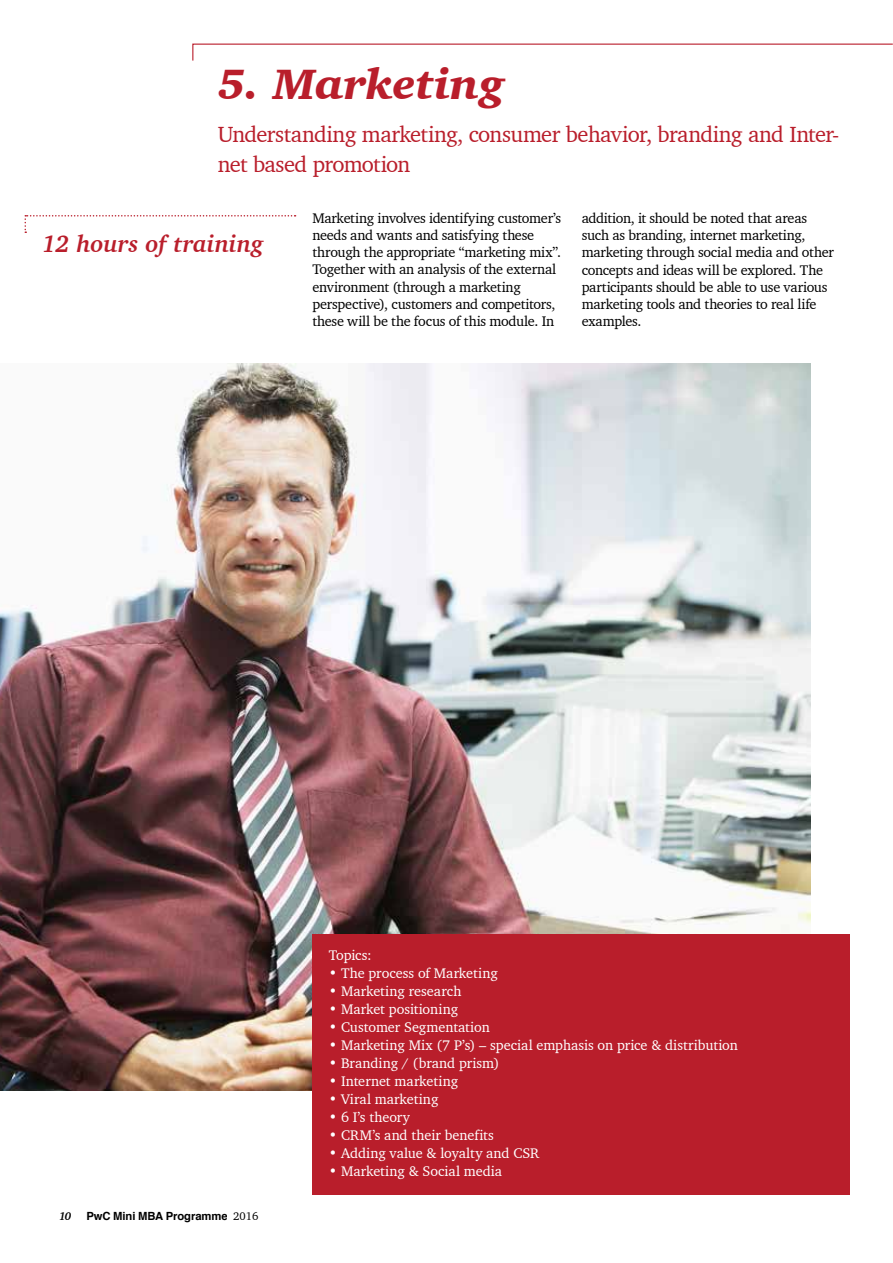
<style>
.page{position:relative;width:893px;height:1263px;background:#fff}
.page>*{position:absolute;margin:0;border:0;box-sizing:border-box;transform-origin:0 0}
.t1{font:italic 900 43.5px "Charter IT Cby BT";color:#b91e2b}
.t2{font:italic 700 24px "Charter IT Cby BT";letter-spacing:-.005em;color:#b91e2b}
.t3{font:22.5px/30px "Charter IT Cby BT";letter-spacing:-.025em;color:#b91e2b}
.t4{font:14.25px/17.2px "Charter IT Cby BT";letter-spacing:-.015em;color:#000}
.t5{font:14.25px "Charter IT Cby BT";color:#fff}
.t6{font:700 11.25px "Helvetica";letter-spacing:-.005em;color:#000}
.t7{font:11.25px "Charter BT";color:#000}
.t8{font:italic 700 11.25px "Charter IT Cby BT";color:#000}
.s1{font-family:"Charter IT Cby BT";font-weight:400}
</style>
<div class="page">
<img style="left:0;top:364px;width:810px;height:727px">
<svg style="left:25px;top:215px;width:271px;height:18px"></svg>
<svg style="left:192px;top:43px;width:701px;height:18px"></svg>
<div style="left:312px;top:934px;width:538px;height:260px;background:#b91e2b"></div>
<h1 class="t1" style="left:218px;top:57px;width:288px">5. Marketing</h1>
<h3 class="t3" style="left:218px;top:119px;width:623px">Understanding marketing, consumer behavior, branding and Inter&shy;net based promotion</h3>
<h2 class="t2" style="left:42px;top:229px;width:223px">12 hours of training</h2>
<p class="t4" style="left:312px;top:209px;width:250px">Marketing involves identifying customer’s needs and wants and satisfying these through the appropriate “marketing mix”.<br>Together with an analysis of the external environment (through a marketing perspective), customers and competitors, these will be the focus of this module. In</p>
<p class="t4" style="left:582px;top:209px;width:254px">addition, it should be noted that areas such as branding, internet marketing, marketing through social media and other concepts and ideas will be explored. The participants should be able to use various marketing tools and theories to real life examples.</p>
<p class="t8" style="left:59px;top:1209px;width:14px">10</p>
<p class="t6" style="left:86px;top:1207px;width:175px">PwC Mini MBA Programme <span class="s1">2013</span></p>
<p class="t7" style="left:233px;top:1209px;width:27px">2016</p>
<p class="t5" style="left:329px;top:946px;width:44px">Topics:</p>
<p class="t5" style="left:329px;top:964px;width:170px">• The process of Marketing</p>
<p class="t5" style="left:329px;top:982px;width:134px">• Marketing research</p>
<p class="t5" style="left:329px;top:1000px;width:131px">• Market positioning</p>
<p class="t5" style="left:329px;top:1018px;width:162px">• Customer Segmentation</p>
<p class="t5" style="left:329px;top:1036px;width:410px">• Marketing Mix (7 P’s) – special emphasis on price &amp; distribution</p>
<p class="t5" style="left:329px;top:1054px;width:172px">• Branding / (brand prism)</p>
<p class="t5" style="left:329px;top:1072px;width:131px">• Internet marketing</p>
<p class="t5" style="left:329px;top:1090px;width:111px">• Viral marketing</p>
<p class="t5" style="left:329px;top:1108px;width:83px">• 6 I’s theory</p>
<p class="t5" style="left:329px;top:1126px;width:167px">• CRM’s and their benefits</p>
<p class="t5" style="left:329px;top:1144px;width:212px">• Adding value &amp; loyalty and CSR</p>
<p class="t5" style="left:329px;top:1162px;width:175px">• Marketing &amp; Social media</p>
</div>
